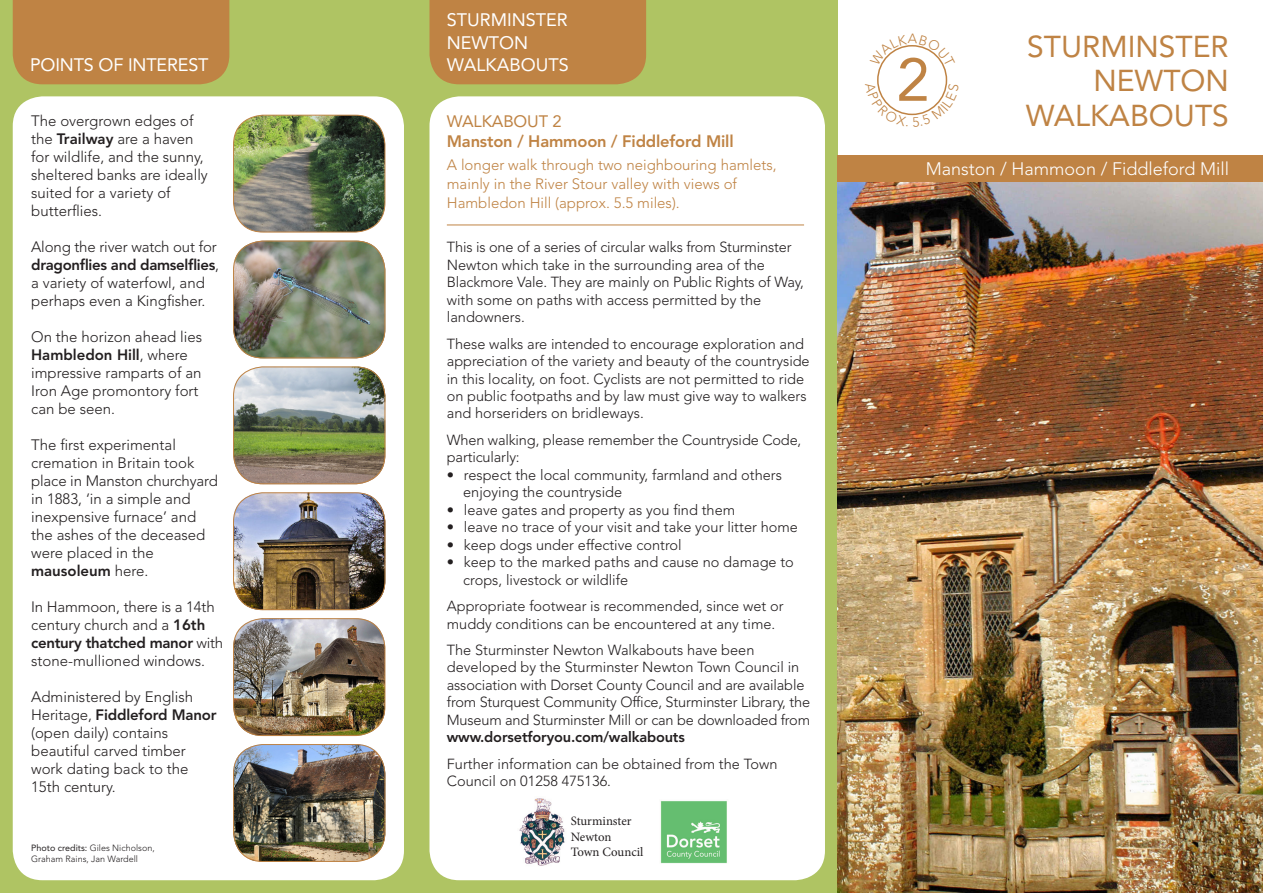
<style>
.page{position:relative;width:1263px;height:893px;background:#fff}
.page>*{position:absolute;margin:0;border:0;box-sizing:border-box;transform-origin:0 0}
.t1{font:60px "Avenir LT Std";color:#bf8344}
.t2{font:30px "Avenir LT Std";color:#bf8344}
.t3{font:18px "Avenir LT Std";color:#fff}
.t4{font:300 18px "Avenir LT Std";color:#fff}
.t5{font:800 16.5px "Avenir LT Std";letter-spacing:-.01em;color:#bf8344}
.t6{font:16.5px "Avenir LT Std";letter-spacing:-.01em;color:#bf8344}
.t7{font:300 15px/18px "Avenir LT Std";color:#231f20}
.t8{font:300 15px/18.8px "Avenir LT Std";color:#bf8344}
.t9{font:300 14.55px/17.4px "Avenir LT Std";color:#231f20}
.t10{font:12.75px "Minion Pro";color:#231f20}
.t11{font:300 9px "Avenir LT Std";color:#231f20}
.s1{font-weight:800}
.s2{font-weight:400}
</style>
<div class="page">
<div style="left:0;top:0;width:838px;height:893px;background:#afc463"></div>
<div style="left:429px;top:96px;width:396px;height:784px;background:#fff;border-radius:30px"></div>
<img style="left:660px;top:801px;width:67px;height:63px">
<img style="left:519px;top:798px;width:46px;height:68px">
<div style="left:13px;top:96px;width:391px;height:784px;background:#fff;border-radius:30px"></div>
<div style="left:429px;top:0;width:217px;height:84px;background:#bf8344"></div>
<img style="left:838px;top:182px;width:425px;height:711px">
<hr style="left:447px;top:225px;width:357px;height:1px;background:#bf8344">
<div style="left:13px;top:0;width:216px;height:84px;background:#bf8344"></div>
<img style="left:233px;top:241px;width:152px;height:117px">
<div style="left:233px;top:241px;width:152px;height:117px;border:1px solid #bf8344;border-radius:29px"></div>
<img style="left:233px;top:367px;width:152px;height:117px">
<div style="left:233px;top:367px;width:152px;height:117px;border:1px solid #bf8344;border-radius:29px"></div>
<img style="left:233px;top:618px;width:152px;height:118px">
<div style="left:233px;top:618px;width:152px;height:118px;border:1px solid #bf8344;border-radius:29px"></div>
<img style="left:233px;top:744px;width:152px;height:118px">
<div style="left:233px;top:744px;width:152px;height:118px;border:1px solid #bf8344;border-radius:29px"></div>
<img style="left:234px;top:115px;width:151px;height:117px">
<div style="left:233px;top:115px;width:152px;height:117px;border:1px solid #bf8344;border-radius:30px"></div>
<img style="left:233px;top:492px;width:152px;height:118px">
<div style="left:233px;top:492px;width:152px;height:118px;border:1px solid #bf8344;border-radius:29px"></div>
<div style="left:838px;top:156px;width:425px;height:26px;background:#bf8344"></div>
<svg style="left:877px;top:82px;width:71px;height:34px"></svg>
<svg style="left:879px;top:45px;width:66px;height:22px"></svg>
<p class="t3" style="left:30px;top:55px;width:180px">POINTS OF INTEREST</p>
<p class="t7" style="left:31px;top:112px;width:178px">The overgrown edges of the <span class="s1">Trailway</span> are a haven for wildlife, and the sunny, sheltered banks are ideally suited for a variety of butterflies.</p>
<p class="t7" style="left:31px;top:238px;width:189px">Along the river watch out for <span class="s1">dragonflies and damselflies</span>, a variety of waterfowl, and perhaps even a Kingfisher.</p>
<p class="t7" style="left:31px;top:328px;width:172px">On the horizon ahead lies<br><span class="s1">Hambledon Hill</span>, where impressive ramparts of an<br>Iron Age promontory fort</p>
<p class="t7" style="left:31px;top:400px;width:85px">can be seen.</p>
<p class="t7" style="left:31px;top:436px;width:188px">The first experimental cremation in Britain took place in Manston churchyard in 1883, ‘in a simple and inexpensive furnace’ and</p>
<p class="t7" style="left:31px;top:526px;width:176px">the ashes of the deceased were placed in the <span class="s1">mausoleum</span> here.</p>
<p class="t7" style="left:31px;top:598px;width:193px">In Hammoon, there is a 14th century church and a <span class="s1">16th century thatched manor</span> with stone-mullioned windows.</p>
<p class="t7" style="left:31px;top:688px;width:187px">Administered by English<br>Heritage, <span class="s1">Fiddleford Manor </span>(open daily) contains beautiful carved timber</p>
<p class="t7" style="left:31px;top:760px;width:159px">work dating back to the</p>
<p class="t7" style="left:31px;top:778px;width:86px">15th century.</p>
<p class="t11" style="left:31px;top:842px;width:125px"><span class="s2">Photo credits:</span> Giles Nicholson,</p>
<p class="t11" style="left:31px;top:853px;width:108px">Graham Rains, Jan Wardell</p>
<p class="t3" style="left:447px;top:10px;width:123px">STURMINSTER</p>
<p class="t3" style="left:447px;top:32px;width:83px">NEWTON</p>
<p class="t3" style="left:447px;top:55px;width:123px">WALKABOUTS</p>
<p class="t6" style="left:447px;top:112px;width:116px">WALKABOUT 2</p>
<p class="t5" style="left:447px;top:132px;width:288px">Manston / Hammoon / Fiddleford Mill</p>
<p class="t8" style="left:447px;top:156px;width:331px">A longer walk through two neighbouring hamlets, mainly in the River Stour valley with views of</p>
<p class="t8" style="left:447px;top:193px;width:234px">Hambledon Hill (approx. 5.5 miles).</p>
<p class="t9" style="left:447px;top:239px;width:359px">This is one of a series of circular walks from Sturminster<br>Newton which take in the surrounding area of the<br>Blackmore Vale. They are mainly on Public Rights of Way,</p>
<p class="t9" style="left:447px;top:291px;width:316px">with some on paths with access permitted by the landowners.</p>
<p class="t9" style="left:447px;top:335px;width:364px">These walks are intended to encourage exploration and appreciation of the variety and beauty of the countryside in this locality, on foot. Cyclists are not permitted to ride on public footpaths and by law must give way to walkers and horseriders on bridleways.</p>
<p class="t9" style="left:447px;top:431px;width:356px">When walking, please remember the Countryside Code, particularly:</p>
<p class="t9" style="left:463px;top:466px;width:320px;text-indent:-16px">• respect the local community, farmland and others enjoying the countryside</p>
<p class="t9" style="left:447px;top:501px;width:290px">• leave gates and property as you find them</p>
<p class="t9" style="left:447px;top:519px;width:353px">• leave no trace of your visit and take your litter home</p>
<p class="t9" style="left:447px;top:536px;width:236px">• keep dogs under effective control</p>
<p class="t9" style="left:463px;top:553px;width:332px;text-indent:-16px">• keep to the marked paths and cause no damage to crops, livestock or wildlife</p>
<p class="t9" style="left:447px;top:597px;width:338px">Appropriate footwear is recommended, since wet or muddy conditions can be encountered at any time.</p>
<p class="t9" style="left:447px;top:641px;width:309px">The Sturminster Newton Walkabouts have been</p>
<p class="t9" style="left:447px;top:659px;width:365px">developed by the Sturminster Newton Town Council in association with Dorset County Council and are available from Sturquest Community Office, Sturminster Library, the Museum and Sturminster Mill or can be downloaded from <span class="s1">www.dorsetforyou.com/walkabouts</span></p>
<p class="t9" style="left:447px;top:755px;width:332px">Further information can be obtained from the Town<br>Council on 01258 475136.</p>
<p class="t10" style="left:571px;top:813px;width:62px">Sturminster</p>
<p class="t10" style="left:571px;top:828px;width:42px">Newton</p>
<p class="t10" style="left:571px;top:843px;width:74px">Town Council</p>
<p class="t1" style="left:896px;top:45px;width:35px">2</p>
<p class="t2" style="left:1027px;top:29px;width:203px">STURMINSTER</p>
<p class="t2" style="left:1093px;top:63px;width:137px">NEWTON</p>
<p class="t2" style="left:1026px;top:98px;width:205px">WALKABOUTS</p>
<p class="t4" style="left:926px;top:158px;width:305px">Manston / Hammoon / Fiddleford Mill</p>
</div>
